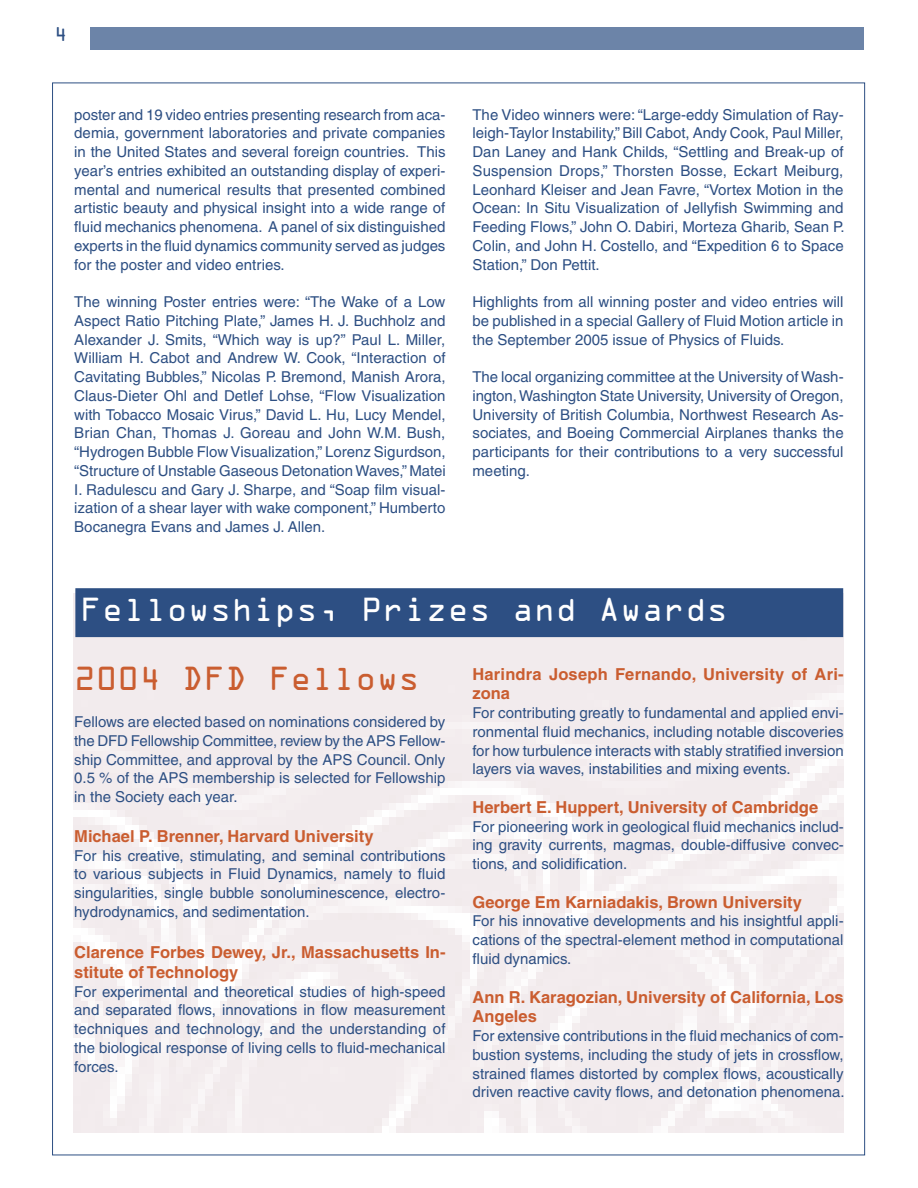
<style>
.page{position:relative;width:918px;height:1188px;background:#fff}
.page>*{position:absolute;margin:0;border:0;box-sizing:border-box;transform-origin:0 0}
.Headline{font:30px "OCRA Alternate";color:#fff}
.Headline-2{font:30px "OCRA Alternate";color:#ca5d30}
.t1{font:18px "OCRA Alternate";color:#2d4f83}
.Body_Text_-_Red{font:700 16.5px/19.8px "Helvetica";color:#ca5d30}
.Body_text{font:15px/18.8px "Helvetica";color:#2d4f83;text-align:justify}
</style>
<div class="page">
<div style="left:90px;top:27px;width:774px;height:23px;background:#6c84a8"></div>
<div style="left:76px;top:589px;width:766px;height:47px;background:#2d4f83"></div>
<div style="left:75px;top:588px;width:768px;height:49px;border:2px solid #2d4f83"></div>
<p class="t1" style="left:54px;top:26px;width:14px">4</p>
<p class="Body_text" style="left:74px;top:105px;width:373px">poster and 19 video entries presenting research from aca&shy;demia, government laboratories and private companies in the United States and several foreign countries. This year’s entries exhibited an outstanding display of experi&shy;mental and numerical results that presented combined artistic beauty and physical insight into a wide range of fluid mechanics phenomena. A panel of six distinguished experts in the fluid dynamics community served as judges for the poster and video entries.</p>
<p class="Body_text" style="left:74px;top:292px;width:373px">The winning Poster entries were: “The Wake of a Low Aspect Ratio Pitching Plate,” James H. J. Buchholz and Alexander J. Smits, “Which way is up?” Paul L. Miller, William H. Cabot and Andrew W. Cook, “Interaction of Cavitating Bubbles,” Nicolas P. Bremond, Manish Arora, Claus-Dieter Ohl and Detlef Lohse, “Flow Visualization with Tobacco Mosaic Virus,” David L. Hu, Lucy Mendel, Brian Chan, Thomas J. Goreau and John W.M. Bush, “Hydrogen Bubble Flow Visualization,” Lorenz Sigurdson, “Structure of Unstable Gaseous Detonation Waves,” Matei I. Radulescu and Gary J. Sharpe, and “Soap film visual&shy;ization of a shear layer with wake component,” Humberto Bocanegra Evans and James J. Allen.</p>
<p class="Body_text" style="left:472px;top:105px;width:374px">The Video winners were: “Large-eddy Simulation of Ray&shy;leigh-Taylor Instability,” Bill Cabot, Andy Cook, Paul Miller, Dan Laney and Hank Childs, “Settling and Break-up of Suspension Drops,” Thorsten Bosse, Eckart Meiburg, Leonhard Kleiser and Jean Favre, “Vortex Motion in the Ocean: In Situ Visualization of Jellyfish Swimming and Feeding Flows,” John O. Dabiri, Morteza Gharib, Sean P.<br>Colin, and John H. Costello, and “Expedition 6 to Space Station,” Don Pettit.</p>
<p class="Body_text" style="left:472px;top:292px;width:373px">Highlights from all winning poster and video entries will be published in a special Gallery of Fluid Motion article in the September 2005 issue of Physics of Fluids.</p>
<p class="Body_text" style="left:472px;top:367px;width:373px">The local organizing committee at the University of Wash&shy;ington, Washington State University, University of Oregon, University of British Columbia, Northwest Research As&shy;sociates, and Boeing Commercial Airplanes thanks the participants for their contributions to a very successful meeting.</p>
<p class="Headline" style="left:80px;top:597px;width:649px">Fellowships, Prizes and Awards</p>
<p class="Headline-2" style="left:74px;top:665px;width:347px">2004 DFD Fellows</p>
<p class="Body_text" style="left:74px;top:712px;width:373px">Fellows are elected based on nominations considered by the DFD Fellowship Committee, review by the APS Fellow&shy;ship Committee, and approval by the APS Council. Only 0.5 % of the APS membership is selected for Fellowship in the Society each year.</p>
<p class="Body_Text_-_Red" style="left:74px;top:826px;width:301px">Michael P. Brenner, Harvard University</p>
<p class="Body_text" style="left:74px;top:846px;width:373px">For his creative, stimulating, and seminal contributions to various subjects in Fluid Dynamics, namely to fluid singularities, single bubble sonoluminescence, electro&shy;hydrodynamics, and sedimentation.</p>
<p class="Body_Text_-_Red" style="left:74px;top:942px;width:373px">Clarence Forbes Dewey, Jr., Massachusetts In&shy;stitute of Technology</p>
<p class="Body_text" style="left:74px;top:982px;width:373px">For experimental and theoretical studies of high-speed and separated flows, innovations in flow measurement techniques and technology, and the understanding of the biological response of living cells to fluid-mechanical forces.</p>
<p class="Body_Text_-_Red" style="left:472px;top:664px;width:373px">Harindra Joseph Fernando, University of Ari&shy;zona</p>
<p class="Body_text" style="left:472px;top:703px;width:373px">For contributing greatly to fundamental and applied envi&shy;ronmental fluid mechanics, including notable discoveries for how turbulence interacts with stably stratified inversion layers via waves, instabilities and mixing events.</p>
<p class="Body_Text_-_Red" style="left:472px;top:797px;width:347px">Herbert E. Huppert, University of Cambridge</p>
<p class="Body_text" style="left:472px;top:817px;width:373px">For pioneering work in geological fluid mechanics includ&shy;ing gravity currents, magmas, double-diffusive convec&shy;tions, and solidification.</p>
<p class="Body_Text_-_Red" style="left:472px;top:892px;width:331px">George Em Karniadakis, Brown University</p>
<p class="Body_text" style="left:472px;top:912px;width:373px">For his innovative developments and his insightful appli&shy;cations of the spectral-element method in computational fluid dynamics.</p>
<p class="Body_Text_-_Red" style="left:472px;top:987px;width:373px">Ann R. Karagozian, University of California, Los<br>Angeles</p>
<p class="Body_text" style="left:472px;top:1026px;width:374px">For extensive contributions in the fluid mechanics of com&shy;bustion systems, including the study of jets in crossflow, strained flames distorted by complex flows, acoustically driven reactive cavity flows, and detonation phenomena.</p>
</div>
